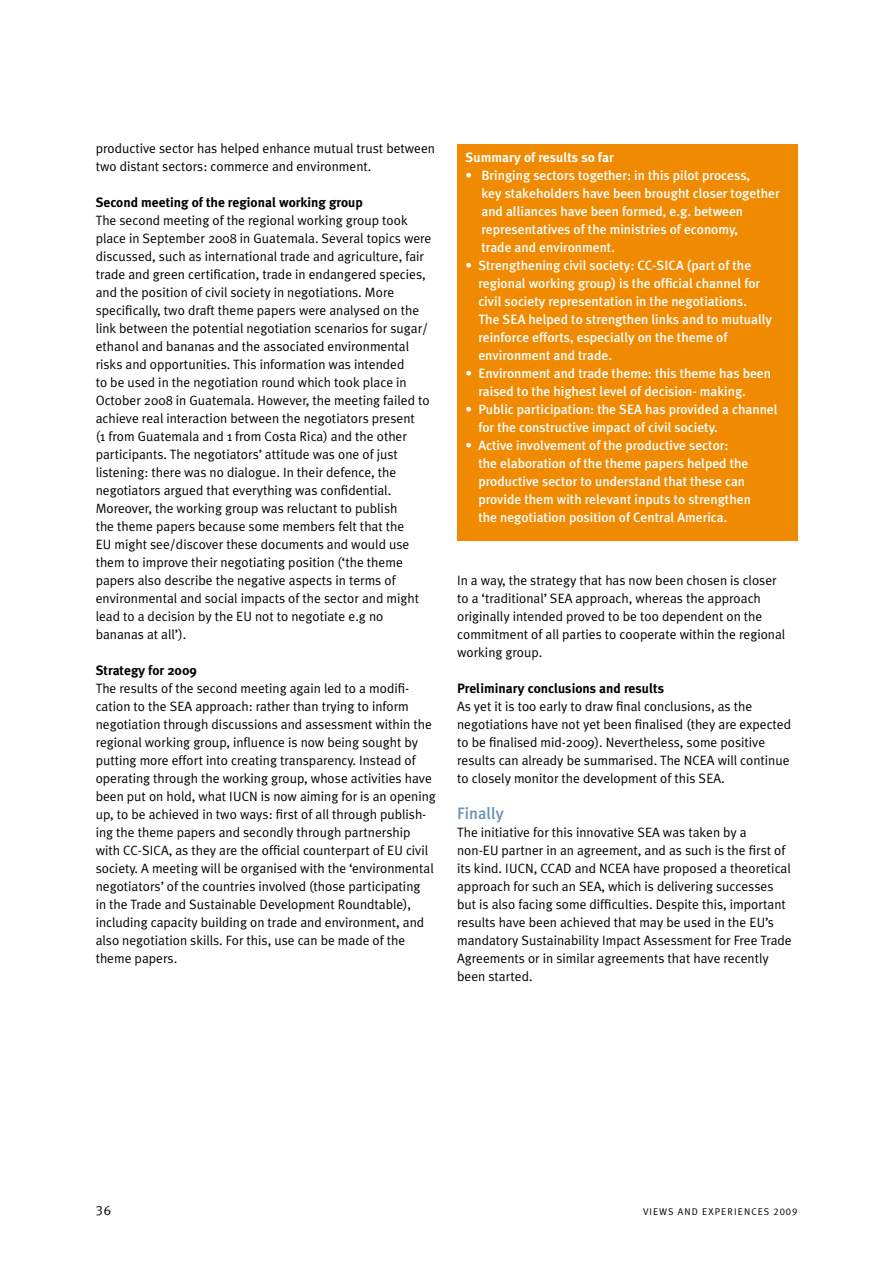
<style>
.page{position:relative;width:893px;height:1263px;background:#fff}
.page>*{position:absolute;margin:0;border:0;box-sizing:border-box;transform-origin:0 0}
.t1{font:500 16.5px "Meta Plus";color:#6a91b7}
.t2{font:13.5px/18px "Meta Plus Normal";color:#000}
.t3{font:500 13.5px/18px "Meta Plus";color:#fff}
.t4{font:700 13.5px "Meta Plus";color:#000}
.t5{font:700 13.5px "Meta Plus";color:#fff}
.t6{font:13.5px "Meta Plus Normal Caps";color:#000}
.t7{font:9.75px "Meta Plus Normal Caps";letter-spacing:.1em;color:#000}
</style>
<div class="page">
<div style="left:457px;top:144px;width:340px;height:396px;background:#f08a00"></div>
<p class="t2" style="left:96px;top:139px;width:341px">productive sector has helped enhance mutual trust between two distant sectors: commerce and environment.</p>
<p class="t4" style="left:96px;top:195px;width:269px">Second meeting of the regional working group</p>
<p class="t2" style="left:96px;top:211px;width:337px">The second meeting of the regional working group took place in September 2008 in Guatemala. Several topics were discussed, such as international trade and agriculture, fair trade and green certification, trade in endangered species, and the position of civil society in negotiations. More specifically, two draft theme papers were analysed on the link between the potential negotiation scenarios for sugar/ ethanol and bananas and the associated environmental risks and opportunities. This information was intended<br>to be used in the negotiation round which took place in October 2008 in Guatemala. However, the meeting failed to achieve real interaction between the negotiators present<br>(1 from Guatemala and 1 from Costa Rica) and the other participants. The negotiators’ attitude was one of just listening: there was no dialogue. In their defence, the negotiators argued that everything was confidential.<br>Moreover, the working group was reluctant to publish<br>the theme papers because some members felt that the<br>EU might see/discover these documents and would use them to improve their negotiating position (‘the theme papers also describe the negative aspects in terms of environ- mental and social impacts of the sector and might lead to a decision by the EU not to negotiate e.g no bananas at all’).</p>
<p class="t4" style="left:96px;top:663px;width:103px">Strategy for 2009</p>
<p class="t2" style="left:96px;top:679px;width:342px">The results of the second meeting again led to a modifi&shy;cation to the SEA approach: rather than trying to inform negotiation through discussions and assessment within the regional working group, influence is now being sought by putting more effort into creating transparency. Instead of operating through the working group, whose activities have been put on hold, what IUCN is now aiming for is an opening up, to be achieved in two ways: first of all through publish&shy;ing the theme papers and secondly through partnership with CC-SICA, as they are the official counterpart of EU civil society. A meeting will be organised with the ‘environmental negotiators’ of the countries involved (those participating<br>in the Trade and Sustainable Development Roundtable), including capacity building on trade and environment, and also negotiation skills. For this, use can be made of the theme papers.</p>
<p class="t5" style="left:466px;top:150px;width:150px">Summary of results so far</p>
<p class="t3" style="left:481px;top:166px;width:300px;text-indent:-16px">• Bringing sectors together: in this pilot process,<br>key stakeholders have been brought closer together and alliances have been formed, e.g. between representatives of the ministries of economy,<br>trade and environment.</p>
<p class="t3" style="left:478px;top:256px;width:295px;text-indent:-13px">• Strengthening civil society: CC-SICA (part of the regional working group) is the official channel for civil society representation in the negotiations.<br>The SEA helped to strengthen links and to mutually reinforce efforts, especially on the theme of environment and trade.</p>
<p class="t3" style="left:478px;top:364px;width:294px;text-indent:-13px">• Environment and trade theme: this theme has been raised to the highest level of decision- making.</p>
<p class="t3" style="left:478px;top:400px;width:301px;text-indent:-13px">• Public participation: the SEA has provided a channel for the constructive impact of civil society.</p>
<p class="t3" style="left:478px;top:436px;width:274px;text-indent:-13px">• Active involvement of the productive sector:<br>the elaboration of the theme papers helped the productive sector to understand that these can provide them with relevant inputs to strengthen the negotiation position of Central America.</p>
<p class="t2" style="left:457px;top:571px;width:330px">In a way, the strategy that has now been chosen is closer to a ‘traditional’ SEA approach, whereas the approach originally intended proved to be too dependent on the commitment of all parties to cooperate within the regional working group.</p>
<p class="t4" style="left:457px;top:681px;width:208px">Preliminary conclusions and results</p>
<p class="t2" style="left:457px;top:697px;width:336px">As yet it is too early to draw final conclusions, as the negotiations have not yet been finalised (they are expected to be finalised mid-2009). Nevertheless, some positive results can already be summarised. The NCEA will continue to closely monitor the development of this SEA.</p>
<p class="t1" style="left:457px;top:804px;width:48px">Finally</p>
<p class="t2" style="left:457px;top:823px;width:336px">The initiative for this innovative SEA was taken by a<br>non-EU partner in an agreement, and as such is the first of its kind. IUCN, CCAD and NCEA have proposed a theoretical approach for such an SEA, which is delivering successes but is also facing some difficulties. Despite this, important results have been achieved that may be used in the EU’s mandatory Sustainability Impact Assessment for Free Trade Agreements or in similar agreements that have recently been started.</p>
<p class="t6" style="left:96px;top:1203px;width:16px">36</p>
<p class="t7" style="left:643px;top:1206px;width:156px">VIEWS AND E XPERIENCES 2009</p>
</div>
